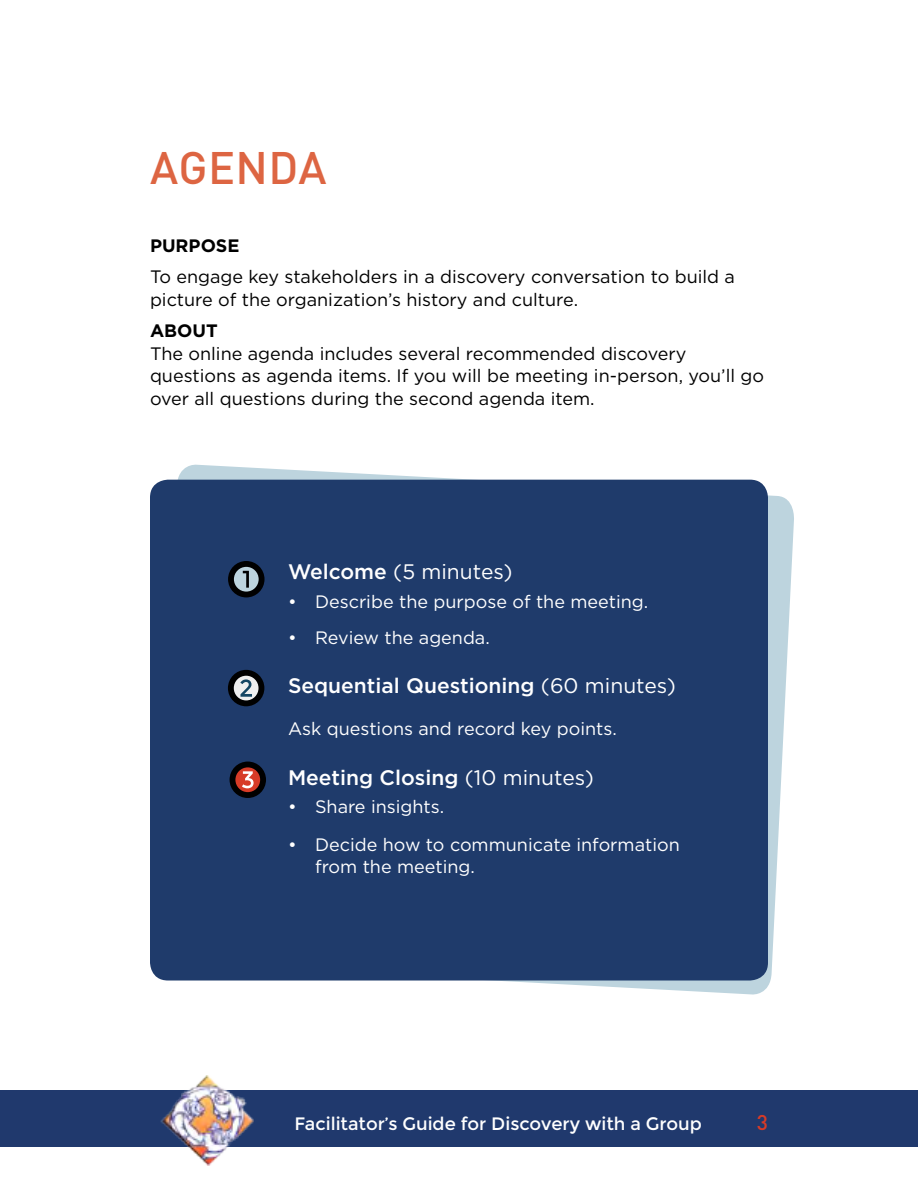
<style>
.page{position:relative;width:918px;height:1188px;background:#fff}
.page>*{position:absolute;margin:0;border:0;box-sizing:border-box;transform-origin:0 0}
.t1{font:500 45px "DIN Pro";letter-spacing:.01em;color:#dd6542}
.t2{font:500 21px "Gotham";color:#fff}
.t3{font:21px "Gotham";color:#fff}
.t4{font:500 21px "DIN";color:#d73b27}
.t5{font:18px/22.5px "Gotham";color:#000}
.t6{font:18px/22.5px "Gotham";color:#fff}
.t7{font:18px "Montserrat";color:#fff}
.t8{font:700 18px "Gotham";color:#000}
.s1{font-weight:500}
.s2{font-weight:400}
</style>
<div class="page">
<div style="left:0;top:1090px;width:918px;height:58px;background:#20396d"></div>
<img style="left:160px;top:1076px;width:94px;height:90px">
<svg style="left:153px;top:464px;width:641px;height:531px"></svg>
<div style="left:150px;top:480px;width:618px;height:501px;background:#1f3b6b;border-radius:18px"></div>
<div style="left:228px;top:561px;width:37px;height:36px;background:#000;border-radius:50%"></div>
<div style="left:234px;top:567px;width:25px;height:25px;background:#bdd4de;border-radius:50%"></div>
<svg style="left:243px;top:571px;width:6px;height:17px"></svg>
<div style="left:228px;top:670px;width:36px;height:36px;background:#000;border-radius:50%"></div>
<div style="left:234px;top:676px;width:25px;height:24px;background:#efefef;border-radius:50%"></div>
<svg style="left:240px;top:679px;width:12px;height:18px"></svg>
<div style="left:230px;top:762px;width:36px;height:36px;background:#000;border-radius:50%"></div>
<div style="left:235px;top:767px;width:25px;height:25px;background:#d73b27;border-radius:50%"></div>
<svg style="left:242px;top:771px;width:12px;height:17px"></svg>
<h1 class="t1" style="left:150px;top:138px;width:178px">AGENDA</h1>
<p class="t8" style="left:150px;top:235px;width:91px">PURPOSE</p>
<p class="t5" style="left:150px;top:265px;width:587px">To engage key stakeholders in a discovery conversation to build a picture of the organization’s history and culture.</p>
<p class="t8" style="left:150px;top:321px;width:69px">ABOUT</p>
<p class="t5" style="left:150px;top:342px;width:616px">The online agenda includes several recommended discovery questions as agenda items. If you will be meeting in-person, you’ll go over all questions during the second agenda item.</p>
<p class="t3" style="left:288px;top:558px;width:226px"><span class="s1">Welcome</span> (5 minutes)</p>
<p class="t6" style="left:288px;top:590px;width:362px">• Describe the purpose of the meeting.</p>
<p class="t6" style="left:288px;top:626px;width:203px">• Review the agenda.</p>
<p class="t2" style="left:288px;top:674px;width:389px">Sequential Questioning <span class="s2">(60 minutes)</span></p>
<p class="t6" style="left:288px;top:717px;width:330px">Ask questions and record key points.</p>
<p class="t2" style="left:288px;top:766px;width:307px">Meeting Closing <span class="s2">(10 minutes)</span></p>
<p class="t6" style="left:288px;top:795px;width:158px">• Share insights.</p>
<p class="t6" style="left:315px;top:833px;width:366px;text-indent:-27px">• Decide how to communicate information from the meeting.</p>
<p class="t7" style="left:294px;top:1113px;width:409px">Facilitator’s Guide for Discovery with a Group</p>
<p class="t4" style="left:757px;top:1109px;width:13px">3</p>
</div>
